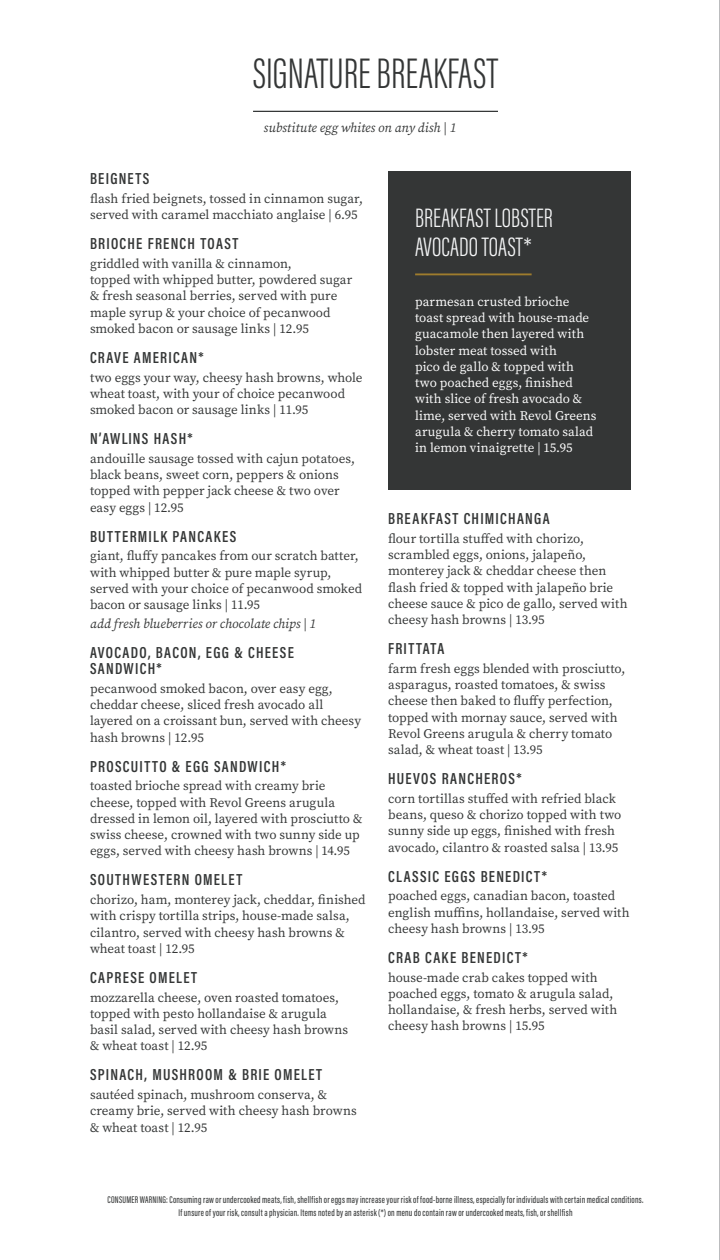
<style>
.page{position:relative;width:720px;height:1260px;background:#fff}
.page>*{position:absolute;margin:0;border:0;box-sizing:border-box;transform-origin:0 0}
.Section_Headers{font:44px "Acumin Variable Concept";letter-spacing:-.295em;color:#343636}
.Call-out_Header{font:27.5px/28.8px "Acumin Variable Concept";letter-spacing:-.295em;color:#f4f5f6}
.Item_Name{font:16.25px "Acumin Variable Concept";letter-spacing:-.125em;color:#343636}
.Item_Name-2{font:16.25px/16.2px "Acumin Variable Concept";letter-spacing:-.165em;color:#343636}
.Item_Name-3{font:16.25px "Acumin Variable Concept";letter-spacing:-.175em;color:#343636}
.Item_Name-4{font:16.25px "Acumin Variable Concept";letter-spacing:-.16em;color:#343636}
.Item_Description{font:13.12px/16.2px "Source Serif Variable";color:#343636}
.Item_Description-2{font:13.12px/16.2px "Source Serif Variable";color:#fff}
.Item_Description_-_A{font:13.12px/16.2px "Source Serif Variable";letter-spacing:-.005em;color:#343636}
.Item_Description-3{font:italic 13.12px "Source Serif Variable";letter-spacing:-.005em;color:#343636}
.Item_Description_-_w{font:italic 13.12px "Source Serif Variable";letter-spacing:-.005em;color:#343636}
.t1{font:10px/12.5px "Acumin Variable Concept";letter-spacing:-.155em;color:#343636;text-align:center}
</style>
<div class="page">
<hr style="left:253px;top:111px;width:245px;height:1px;background:#343636">
<div style="left:388px;top:171px;width:243px;height:319px;background:#343636"></div>
<hr style="left:415px;top:273px;width:117px;height:2px;background:#9e7c2d">
<hr style="left:719px;top:0;width:1px;height:1260px;background:#939598">
<p class="Section_Headers" style="left:253px;top:43px;width:259px">SIGNATUREBREAKFAST</p>
<p class="Item_Description_-_w" style="left:264px;top:118px;width:194px">substitute egg whites on any dish | 1</p>
<p class="Item_Name" style="left:90px;top:167px;width:64px">BEIGNETS</p>
<p class="Item_Description" style="left:90px;top:190px;width:274px">flash fried beignets, tossed in cinnamon sugar, served with caramel macchiato anglaise | 6.95</p>
<p class="Item_Name" style="left:90px;top:232px;width:153px">BRIOCHE FRENCH TOAST</p>
<p class="Item_Description" style="left:90px;top:255px;width:264px">griddled with vanilla &amp; cinnamon,<br>topped with whipped butter, powdered sugar &amp; fresh seasonal berries, served with pure maple syrup &amp; your choice of pecanwood smoked bacon or sausage links | 12.95</p>
<p class="Item_Name" style="left:90px;top:346px;width:116px">CRAVE AMERICAN*</p>
<p class="Item_Description" style="left:90px;top:369px;width:274px">two eggs your way, cheesy hash browns, whole wheat toast, with your of choice pecanwood smoked bacon or sausage links | 11.95</p>
<p class="Item_Name-4" style="left:90px;top:427px;width:105px">N’AWLI NS HASH*</p>
<p class="Item_Description" style="left:90px;top:450px;width:266px">andouille sausage tossed with cajun potatoes, black beans, sweet corn, peppers &amp; onions topped with pepper jack cheese &amp; two over easy eggs | 12.95</p>
<p class="Item_Name" style="left:90px;top:525px;width:151px">BUTTERMILK PANCAKES</p>
<p class="Item_Description_-_A" style="left:90px;top:548px;width:274px">giant, fluffy pancakes from our scratch batter, with whipped butter &amp; pure maple syrup, served with your choice of pecanwood smoked bacon or sausage links | 11.95</p>
<p class="Item_Description-3" style="left:90px;top:615px;width:228px">add fresh blueberries or chocolate chips | 1</p>
<p class="Item_Name-2" style="left:90px;top:643px;width:209px">AVOCADO, BACON, EGG &amp; CHEESE<br>SANDWICH*</p>
<p class="Item_Description" style="left:90px;top:680px;width:273px">pecanwood smoked bacon, over easy egg, cheddar cheese, sliced fresh avocado all layered on a croissant bun, served with cheesy hash browns | 12.95</p>
<p class="Item_Name" style="left:90px;top:755px;width:198px">PROSCUITTO &amp; EGG SANDWICH*</p>
<p class="Item_Description" style="left:90px;top:778px;width:274px">toasted brioche spread with creamy brie cheese, topped with Revol Greens arugula dressed in lemon oil, layered with prosciutto &amp; swiss cheese, crowned with two sunny side up eggs, served with cheesy hash browns | 14.95</p>
<p class="Item_Name" style="left:90px;top:869px;width:157px">SOUTHWESTERN OMELET</p>
<p class="Item_Description" style="left:90px;top:892px;width:277px">chorizo, ham, monterey jack, cheddar, finished with crispy tortilla strips, house-made salsa, cilantro, served with cheesy hash browns &amp; wheat toast | 12.95</p>
<p class="Item_Name" style="left:90px;top:966px;width:111px">CAPRESE OMELET</p>
<p class="Item_Description" style="left:90px;top:989px;width:260px">mozzarella cheese, oven roasted tomatoes, topped with pesto hollandaise &amp; arugula basil salad, served with cheesy hash browns &amp; wheat toast | 12.95</p>
<p class="Item_Name" style="left:90px;top:1064px;width:236px">SPINACH, MUSHROOM &amp; BRIE OMELET</p>
<p class="Item_Description" style="left:90px;top:1087px;width:268px">sautéed spinach, mushroom conserva, &amp; creamy brie, served with cheesy hash browns &amp; wheat toast | 12.95</p>
<p class="Call-out_Header" style="left:415px;top:202px;width:147px">BREAKFASTLOBSTER<br>AVOCADOTOAST*</p>
<p class="Item_Description-2" style="left:415px;top:293px;width:183px">parmesan crusted brioche toast spread with house-made guacamole then layered with lobster meat tossed with<br>pico de gallo &amp; topped with two poached eggs, finished with slice of fresh avocado &amp; lime, served with Revol Greens arugula &amp; cherry tomato salad in lemon vinaigrette | 15.95</p>
<p class="Item_Name" style="left:388px;top:507px;width:167px">BREAKFAST CHI MICHANGA</p>
<p class="Item_Description" style="left:388px;top:530px;width:241px">flour tortilla stuffed with chorizo, scrambled eggs, onions, jalapeño, monterey jack &amp; cheddar cheese then flash fried &amp; topped with jalapeño brie cheese sauce &amp; pico de gallo, served with cheesy hash browns | 13.95</p>
<p class="Item_Name" style="left:388px;top:637px;width:61px">FRITTATA</p>
<p class="Item_Description" style="left:388px;top:660px;width:239px">farm fresh eggs blended with prosciutto, asparagus, roasted tomatoes, &amp; swiss cheese then baked to fluffy perfection, topped with mornay sauce, served with Revol Greens arugula &amp; cherry tomato salad, &amp; wheat toast | 13.95</p>
<p class="Item_Name-3" style="left:388px;top:767px;width:136px">HUEVOS RANCHEROS*</p>
<p class="Item_Description" style="left:388px;top:790px;width:235px">corn tortillas stuffed with refried black beans, queso &amp; chorizo topped with two sunny side up eggs, finished with fresh avocado, cilantro &amp; roasted salsa | 13.95</p>
<p class="Item_Name" style="left:388px;top:865px;width:161px">CLASSIC EGGS BENEDICT*</p>
<p class="Item_Description" style="left:388px;top:888px;width:243px">poached eggs, canadian bacon, toasted english muffins, hollandaise, served with cheesy hash browns | 13.95</p>
<p class="Item_Name" style="left:388px;top:946px;width:142px">CRAB CAKE BENEDICT*</p>
<p class="Item_Description" style="left:388px;top:969px;width:231px">house-made crab cakes topped with poached eggs, tomato &amp; arugula salad, hollandaise, &amp; fresh herbs, served with cheesy hash browns | 15.95</p>
<p class="t1" style="left:108px;top:1193px;width:538px">CONSUMERWARNING: Consumingraw or undercookedmeats, fish, shellfish or eggs may increase your risk of food-borne illness, especially for individuals with certain medical conditions.<br>If unsure of your risk, consult a physician. Items notedby an asterisk (*) on menu docontain raw or undercookedmeats, fish, or shellfish</p>
</div>
